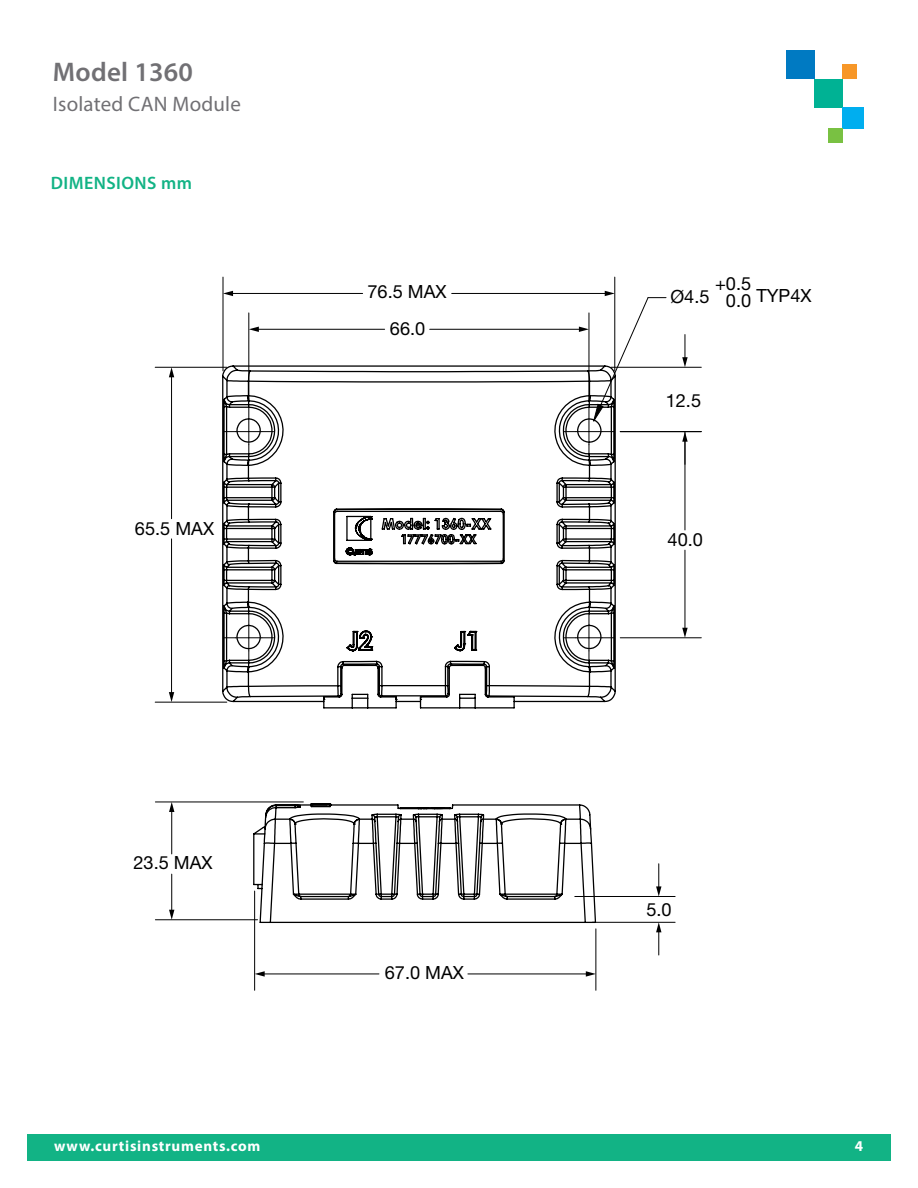
<style>
.page{position:relative;width:918px;height:1188px;background:#fff}
.page>*{position:absolute;margin:0;border:0;box-sizing:border-box;transform-origin:0 0}
.t1{font:600 27px "Myriad Pro";letter-spacing:.01em;color:#717074}
.t2{font:21px "Myriad Pro";letter-spacing:.01em;color:#717074}
.t3{font:18.15px/17px "Helvetica Neue LT Std";color:#000;text-align:right}
.Headers{font:600 18px "Myriad Pro";letter-spacing:.025em;color:#12b385}
.t4{font:700 15px "Myriad Pro";letter-spacing:.05em;color:#fff}
</style>
<div class="page">
<div style="left:27px;top:1134px;width:864px;height:27px;background:#12b385"></div>
<div style="left:786px;top:51px;width:29px;height:28px;background:#007ac2"></div>
<div style="left:815px;top:79px;width:28px;height:28px;background:#00b294"></div>
<div style="left:843px;top:107px;width:21px;height:21px;background:#00aeef"></div>
<div style="left:843px;top:65px;width:14px;height:14px;background:#f79728"></div>
<div style="left:829px;top:128px;width:14px;height:14px;background:#79c142"></div>
<hr style="left:171px;top:874px;width:1px;height:38px;background:#000">
<svg style="left:169px;top:910px;width:5px;height:9px"></svg>
<hr style="left:171px;top:810px;width:1px;height:44px;background:#000">
<svg style="left:169px;top:802px;width:5px;height:10px"></svg>
<hr style="left:155px;top:919px;width:103px;height:1px;background:#000">
<hr style="left:155px;top:801px;width:148px;height:1px;background:#000">
<svg style="left:656px;top:923px;width:5px;height:32px"></svg>
<svg style="left:656px;top:864px;width:5px;height:32px"></svg>
<hr style="left:592px;top:922px;width:83px;height:1px;background:#000">
<hr style="left:575px;top:896px;width:100px;height:1px;background:#000">
<hr style="left:468px;top:973px;width:120px;height:1px;background:#000">
<svg style="left:586px;top:971px;width:9px;height:6px"></svg>
<hr style="left:263px;top:973px;width:116px;height:1px;background:#000">
<svg style="left:255px;top:971px;width:10px;height:6px"></svg>
<hr style="left:595px;top:929px;width:1px;height:61px;background:#000">
<hr style="left:254px;top:891px;width:1px;height:99px;background:#000">
<svg style="left:682px;top:335px;width:6px;height:32px"></svg>
<hr style="left:611px;top:367px;width:90px;height:1px;background:#000">
<hr style="left:684px;top:550px;width:1px;height:80px;background:#000">
<svg style="left:682px;top:628px;width:6px;height:9px"></svg>
<hr style="left:684px;top:440px;width:1px;height:90px;background:#000">
<svg style="left:682px;top:432px;width:6px;height:10px"></svg>
<hr style="left:620px;top:637px;width:81px;height:1px;background:#000">
<hr style="left:620px;top:431px;width:81px;height:1px;background:#000">
<hr style="left:430px;top:329px;width:151px;height:1px;background:#000">
<hr style="left:257px;top:329px;width:128px;height:1px;background:#000">
<svg style="left:249px;top:327px;width:10px;height:5px"></svg>
<hr style="left:248px;top:313px;width:1px;height:89px;background:#000">
<hr style="left:452px;top:293px;width:155px;height:1px;background:#000">
<hr style="left:231px;top:293px;width:132px;height:1px;background:#000">
<svg style="left:224px;top:291px;width:9px;height:5px"></svg>
<hr style="left:614px;top:277px;width:1px;height:94px;background:#000">
<hr style="left:223px;top:277px;width:1px;height:94px;background:#000">
<hr style="left:171px;top:539px;width:1px;height:155px;background:#000">
<svg style="left:169px;top:692px;width:5px;height:10px"></svg>
<hr style="left:171px;top:375px;width:1px;height:144px;background:#000">
<svg style="left:169px;top:368px;width:5px;height:9px"></svg>
<hr style="left:155px;top:702px;width:72px;height:1px;background:#000">
<hr style="left:155px;top:367px;width:72px;height:1px;background:#000">
<svg style="left:564px;top:291px;width:102px;height:142px"></svg>
<svg style="left:221px;top:364px;width:396px;height:345px"></svg>
<svg style="left:252px;top:802px;width:345px;height:122px"></svg>
<h1 class="t1" style="left:53px;top:54px;width:142px">Model 1360</h1>
<p class="t2" style="left:53px;top:91px;width:190px">Isolated CAN Module</p>
<p class="Headers" style="left:51px;top:172px;width:143px">DIMENSIONS mm</p>
<p class="t3" style="left:135px;top:519px;width:81px">65.5 MAX</p>
<p class="t3" style="left:133px;top:854px;width:81px">23.5 MAX</p>
<p class="t3" style="left:715px;top:275px;width:38px">+0.5<br>0.0</p>
<p class="t3" style="left:367px;top:283px;width:81px">76.5 MAX</p>
<p class="t3" style="left:756px;top:287px;width:57px">TYP4X</p>
<p class="t3" style="left:390px;top:320px;width:37px">66.0</p>
<p class="t3" style="left:670px;top:288px;width:41px">Ø4.5</p>
<p class="t3" style="left:666px;top:392px;width:37px">12.5</p>
<p class="t3" style="left:668px;top:531px;width:37px">40.0</p>
<p class="t3" style="left:385px;top:964px;width:81px">67.0 MAX</p>
<p class="t3" style="left:646px;top:901px;width:27px">5.0</p>
<p class="t4" style="left:54px;top:1137px;width:208px">www.curtisinstruments.com</p>
<p class="t4" style="left:855px;top:1137px;width:10px">4</p>
</div>
